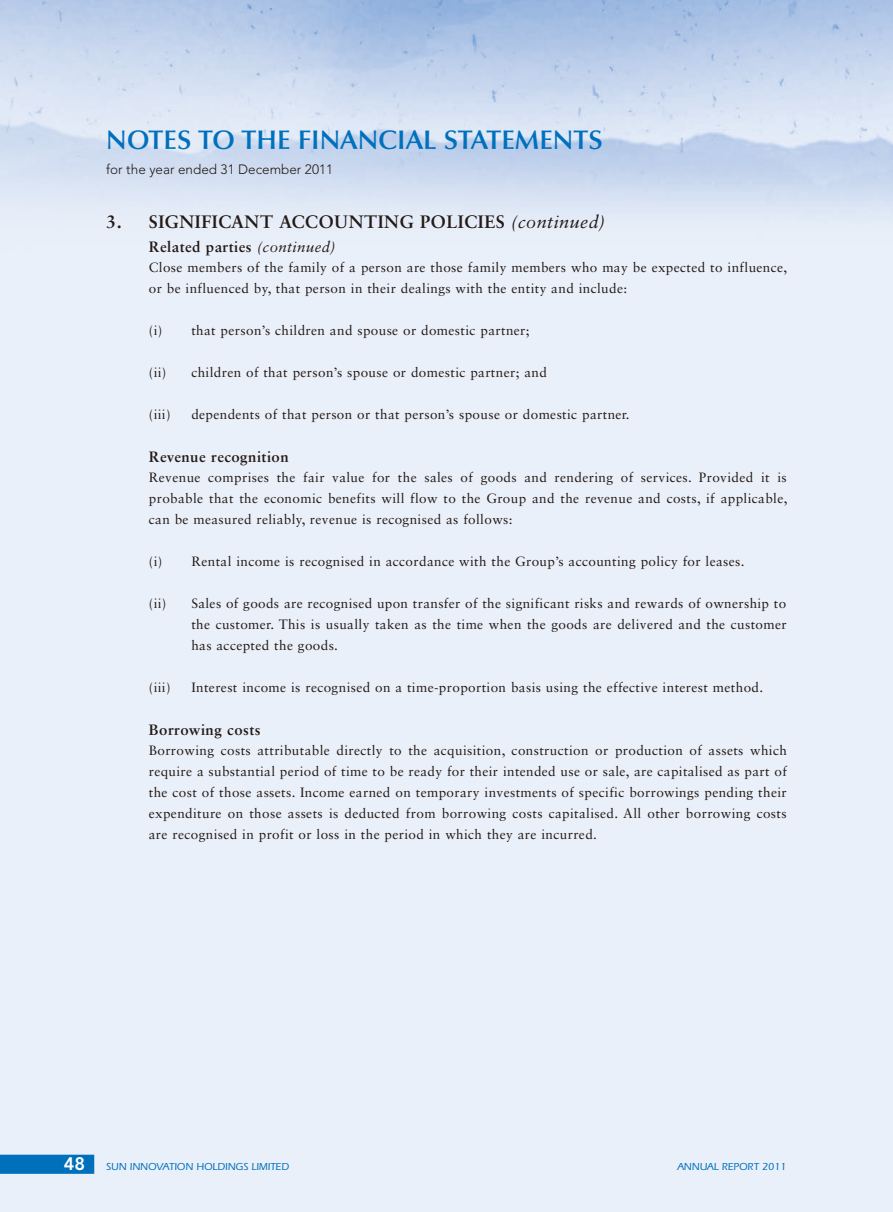
<style>
.page{position:relative;width:893px;height:1212px;background:#eaf0f9}
.page>*{position:absolute;margin:0;border:0;box-sizing:border-box;transform-origin:0 0}
.t1{font:600 27px "Optima LT Std";color:#0070bd}
.t2{font:700 18px "Sabon LT Std";letter-spacing:.03em;color:#231916}
.t3{font:700 15px "Sabon LT Std";letter-spacing:.03em;color:#231916}
.t4{font:13.5px/21px "Sabon LT Std";letter-spacing:.03em;color:#231916;text-align:justify}
.t5{font:300 13.5px "Avenir LT Std";color:#231916}
.t6{font:500 10.5px "ITC Eras Std";color:#0070bd}
.s1{font-weight:400;font-style:italic}
.s2{font-family:"Avenir LT Std";font-weight:800;font-size:18px;color:#fff}
</style>
<div class="page">
<img style="left:0;top:0;width:893px;height:217px">
<div style="left:0;top:1155px;width:94px;height:19px;background:#0070bd"></div>
<h1 class="t1" style="left:106px;top:124px;width:498px">NOTES TO THE FINANCIAL STATEMENTS</h1>
<p class="t5" style="left:106px;top:162px;width:228px">for the year ended 31 December 2011</p>
<h2 class="t2" style="left:106px;top:210px;width:500px">3. SIGNIFICANT ACCOUNTING POLICIES <span class="s1">(continued)</span></h2>
<p class="t3" style="left:149px;top:238px;width:188px">Related parties <span class="s1">(continued)</span></p>
<p class="t4" style="left:149px;top:256px;width:640px">Close members of the family of a person are those family members who may be expected to influence, or be influenced by, that person in their dealings with the entity and include:</p>
<p class="t4" style="left:149px;top:319px;width:382px">(i) that person’s children and spouse or domestic partner;</p>
<p class="t4" style="left:149px;top:361px;width:400px">(ii) children of that person’s spouse or domestic partner; and</p>
<p class="t4" style="left:149px;top:403px;width:23px">(iii)</p>
<p class="t4" style="left:191px;top:403px;width:438px">dependents of that person or that person’s spouse or domestic partner.</p>
<p class="t3" style="left:149px;top:448px;width:141px">Revenue recognition</p>
<p class="t4" style="left:149px;top:466px;width:640px">Revenue comprises the fair value for the sales of goods and rendering of services. Provided it is probable that the economic benefits will flow to the Group and the revenue and costs, if applicable, can be measured reliably, revenue is recognised as follows:</p>
<p class="t4" style="left:149px;top:550px;width:595px">(i) Rental income is recognised in accordance with the Group’s accounting policy for leases.</p>
<p class="t4" style="left:191px;top:592px;width:597px;text-indent:-43px">(ii) Sales of goods are recognised upon transfer of the significant risks and rewards of ownership to the customer. This is usually taken as the time when the goods are delivered and the customer has accepted the goods.</p>
<p class="t4" style="left:149px;top:676px;width:23px">(iii)</p>
<p class="t4" style="left:191px;top:676px;width:571px">Interest income is recognised on a time-proportion basis using the effective interest method.</p>
<p class="t3" style="left:149px;top:721px;width:113px">Borrowing costs</p>
<p class="t4" style="left:149px;top:739px;width:640px">Borrowing costs attributable directly to the acquisition, construction or production of assets which require a substantial period of time to be ready for their intended use or sale, are capitalised as part of the cost of those assets. Income earned on temporary investments of specific borrowings pending their expenditure on those assets is deducted from borrowing costs capitalised. All other borrowing costs are recognised in profit or loss in the period in which they are incurred.</p>
<p class="t6" style="left:64px;top:1160px;width:226px"><span class="s2">48</span> SUN INNOVATION HOLDINGS LIMITED</p>
<p class="t6" style="left:677px;top:1160px;width:111px">ANNUAL REPORT 2011</p>
</div>
